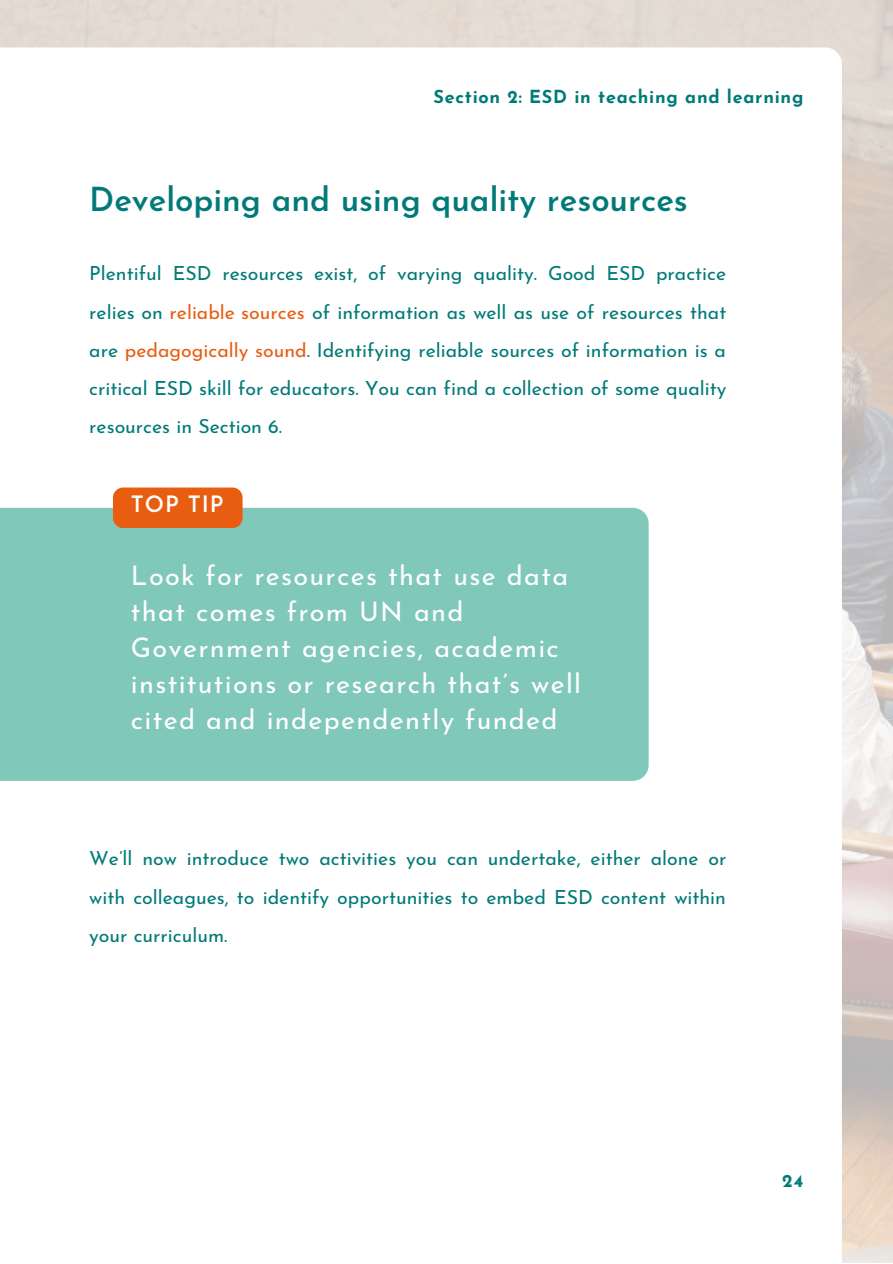
<style>
.page{position:relative;width:893px;height:1264px;background:#fff}
.page>*{position:absolute;margin:0;border:0;box-sizing:border-box;transform-origin:0 0}
.t1{font:600 33px "Josefin Sans";color:#007a78}
.t2{font:27px/36px "Josefin Sans";letter-spacing:.05em;color:#fff}
.t3{font:600 22.5px "Josefin Sans";letter-spacing:.04em;color:#fff}
.t4{font:19.5px/38.2px "Josefin Sans";color:#007a78;text-align:justify}
.t5{font:700 18px "Josefin Sans";letter-spacing:.04em;color:#007a78}
.s1{color:#e95d10}
</style>
<div class="page">
<div style="left:0;top:508px;width:648px;height:272px;background:#80c8ba"></div>
<div style="left:113px;top:487px;width:129px;height:41px;background:#e95d10"></div>
<p class="t5" style="left:433px;top:90px;width:371px">Section 2: ESD in teaching and learning</p>
<p class="t1" style="left:89px;top:186px;width:600px">Developing and using quality resources</p>
<p class="t4" style="left:89px;top:256px;width:638px">Plentiful ESD resources exist, of varying quality. Good ESD practice relies on <span class="s1">reliable sources</span> of information as well as use of resources that are <span class="s1">pedagogically sound</span>. Identifying reliable sources of information is a critical ESD skill for educators. You can find a collection of some quality resources in Section 6.</p>
<p class="t3" style="left:131px;top:495px;width:94px">TOP TIP</p>
<p class="t2" style="left:131px;top:560px;width:451px">Look for resources that use data that comes from UN and<br>Government agencies, academic institutions or research that’s well cited and independently funded</p>
<p class="t4" style="left:89px;top:841px;width:638px">We’ll now introduce two activities you can undertake, either alone or with colleagues, to identify opportunities to embed ESD content within your curriculum.</p>
<p class="t5" style="left:782px;top:1173px;width:23px">24</p>
</div>
